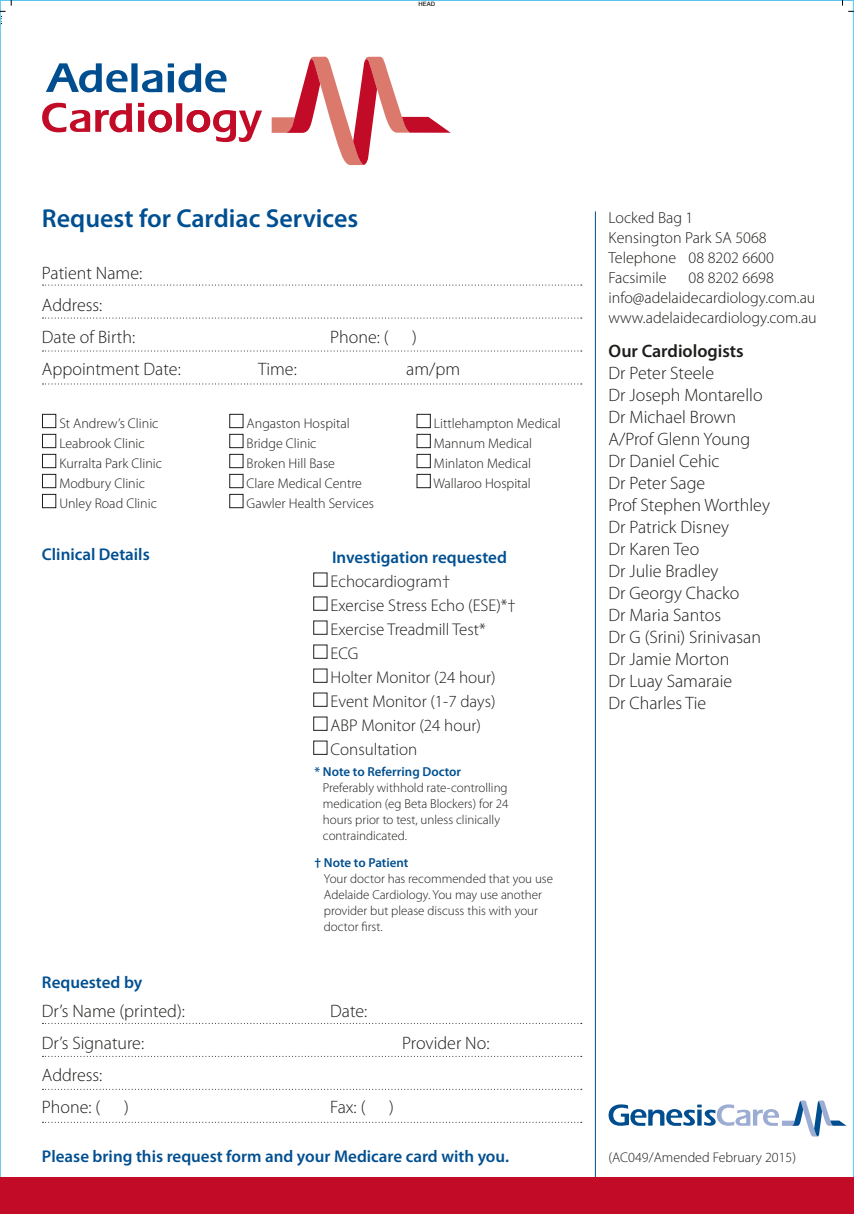
<style>
.page{position:relative;width:854px;height:1214px;background:#fff}
.page>*{position:absolute;margin:0;border:0;box-sizing:border-box;transform-origin:0 0}
.t1{font:600 26px "Myriad Pro";color:#004f91}
.t2{font:300 18px "Myriad Pro";color:#1d1d1b}
.t3{font:600 18px "Myriad Pro";color:#1d1d1b}
.t4{font:300 17px "Myriad Pro";color:#1d1d1b}
.t5{font:600 17px "Myriad Pro";color:#004f91}
.t6{font:300 16px "Myriad Pro";color:#1d1d1b}
.t7{font:300 14px "Myriad Pro";color:#1d1d1b}
.t8{font:300 13px/16px "Myriad Pro";color:#1d1d1b}
.t9{font:500 6px "Helvetica Neue";color:#1d1d1b}
.s1{font-weight:600;color:#004f91}
</style>
<div class="page">
<svg style="left:841px;top:0;width:12px;height:12px"></svg>
<svg style="left:0;top:0;width:12px;height:25px"></svg>
<div style="left:313px;top:740px;width:14px;height:14px;border:1px solid #1d1d1b"></div>
<hr style="left:594px;top:211px;width:1px;height:1002px;background:#004f91">
<div style="left:42px;top:414px;width:14px;height:14px;border:1px solid #1d1d1b"></div>
<div style="left:42px;top:434px;width:14px;height:14px;border:1px solid #1d1d1b"></div>
<div style="left:42px;top:454px;width:14px;height:14px;border:1px solid #1d1d1b"></div>
<div style="left:42px;top:474px;width:14px;height:14px;border:1px solid #1d1d1b"></div>
<div style="left:42px;top:494px;width:14px;height:14px;border:1px solid #1d1d1b"></div>
<div style="left:229px;top:414px;width:14px;height:14px;border:1px solid #1d1d1b"></div>
<div style="left:229px;top:434px;width:14px;height:14px;border:1px solid #1d1d1b"></div>
<div style="left:229px;top:454px;width:14px;height:14px;border:1px solid #1d1d1b"></div>
<div style="left:229px;top:474px;width:14px;height:14px;border:1px solid #1d1d1b"></div>
<div style="left:229px;top:494px;width:14px;height:14px;border:1px solid #1d1d1b"></div>
<div style="left:416px;top:414px;width:14px;height:14px;border:1px solid #1d1d1b"></div>
<div style="left:416px;top:434px;width:14px;height:14px;border:1px solid #1d1d1b"></div>
<div style="left:416px;top:454px;width:14px;height:14px;border:1px solid #1d1d1b"></div>
<div style="left:416px;top:474px;width:14px;height:14px;border:1px solid #1d1d1b"></div>
<svg style="left:42px;top:284px;width:539px;height:1px"></svg>
<svg style="left:42px;top:317px;width:539px;height:1px"></svg>
<svg style="left:42px;top:350px;width:539px;height:1px"></svg>
<svg style="left:42px;top:383px;width:539px;height:1px"></svg>
<svg style="left:42px;top:1055px;width:533px;height:1px"></svg>
<svg style="left:42px;top:1088px;width:533px;height:1px"></svg>
<svg style="left:42px;top:1121px;width:539px;height:1px"></svg>
<svg style="left:186px;top:110px;width:76px;height:32px"></svg>
<svg style="left:138px;top:103px;width:34px;height:29px"></svg>
<svg style="left:42px;top:103px;width:90px;height:29px"></svg>
<div style="left:176px;top:103px;width:6px;height:29px;background:#c10b27"></div>
<svg style="left:271px;top:57px;width:179px;height:108px"></svg>
<div style="left:131px;top:63px;width:6px;height:29px;background:#004d8f"></div>
<svg style="left:142px;top:70px;width:20px;height:22px"></svg>
<svg style="left:46px;top:63px;width:81px;height:29px"></svg>
<svg style="left:168px;top:63px;width:58px;height:29px"></svg>
<svg style="left:608px;top:1100px;width:238px;height:36px"></svg>
<div style="left:0;top:1177px;width:853px;height:36px;background:#c10b27"></div>
<p class="t9" style="left:418px;top:-1px;width:18px">HEAD</p>
<p class="t1" style="left:42px;top:202px;width:318px">Request for Cardiac Services</p>
<p class="t2" style="left:42px;top:263px;width:102px">Patient Name:</p>
<p class="t2" style="left:42px;top:295px;width:62px">Address:</p>
<p class="t2" style="left:42px;top:327px;width:95px">Date of Birth:</p>
<p class="t2" style="left:330px;top:327px;width:60px">Phone: (</p>
<p class="t2" style="left:412px;top:327px;width:6px">)</p>
<p class="t2" style="left:42px;top:359px;width:140px">Appointment Date:</p>
<p class="t2" style="left:258px;top:359px;width:40px">Time:</p>
<p class="t2" style="left:406px;top:359px;width:55px">am/pm</p>
<p class="t7" style="left:59px;top:416px;width:101px">St Andrew’s Clinic</p>
<p class="t7" style="left:59px;top:436px;width:87px">Leabrook Clinic</p>
<p class="t7" style="left:59px;top:456px;width:104px">Kurralta Park Clinic</p>
<p class="t7" style="left:59px;top:476px;width:87px">Modbury Clinic</p>
<p class="t7" style="left:59px;top:496px;width:99px">Unley Road Clinic</p>
<p class="t5" style="left:42px;top:543px;width:109px">Clinical Details</p>
<p class="t5" style="left:42px;top:971px;width:102px">Requested by</p>
<p class="t7" style="left:246px;top:416px;width:104px">Angaston Hospital</p>
<p class="t7" style="left:246px;top:436px;width:71px">Bridge Clinic</p>
<p class="t7" style="left:246px;top:456px;width:90px">Broken Hill Base</p>
<p class="t7" style="left:246px;top:476px;width:117px">Clare Medical Centre</p>
<p class="t7" style="left:246px;top:496px;width:129px">Gawler Health Services</p>
<p class="t7" style="left:433px;top:416px;width:128px">Littlehampton Medical</p>
<p class="t7" style="left:433px;top:436px;width:100px">Mannum Medical</p>
<p class="t7" style="left:433px;top:456px;width:99px">Minlaton Medical</p>
<p class="t7" style="left:433px;top:476px;width:99px">Wallaroo Hospital</p>
<p class="t5" style="left:332px;top:546px;width:176px">Investigation requested</p>
<p class="t4" style="left:330px;top:571px;width:121px">Echocardiogram†</p>
<p class="t4" style="left:330px;top:595px;width:187px">Exercise Stress Echo (ESE)*†</p>
<p class="t4" style="left:330px;top:619px;width:157px">Exercise Treadmill Test*</p>
<p class="t4" style="left:330px;top:643px;width:29px">ECG</p>
<p class="t4" style="left:330px;top:667px;width:167px">Holter Monitor (24 hour)</p>
<p class="t4" style="left:330px;top:691px;width:166px">Event Monitor (1-7 days)</p>
<p class="t4" style="left:330px;top:715px;width:152px">ABP Monitor (24 hour)</p>
<p class="t4" style="left:330px;top:739px;width:88px">Consultation</p>
<p class="t8" style="left:323px;top:763px;width:187px;text-indent:-8px"><span class="s1">* Note to Referring Doctor<br></span>Preferably withhold rate-controlling medication (eg Beta Blockers) for 24 hours prior to test, unless clinically contraindicated.</p>
<p class="t8" style="left:324px;top:854px;width:231px;text-indent:-9px"><span class="s1">† Note to Patient<br></span>Your doctor has recommended that you use<br>Adelaide Cardiology. You may use another provider but please discuss this with your doctor first.</p>
<p class="t2" style="left:42px;top:1001px;width:144px">Dr’s Name (printed):</p>
<p class="t2" style="left:330px;top:1001px;width:39px">Date:</p>
<p class="t2" style="left:42px;top:1033px;width:104px">Dr’s Signature:</p>
<p class="t2" style="left:402px;top:1033px;width:89px">Provider No:</p>
<p class="t2" style="left:42px;top:1065px;width:62px">Address:</p>
<p class="t2" style="left:42px;top:1097px;width:60px">Phone: (</p>
<p class="t2" style="left:124px;top:1097px;width:6px">)</p>
<p class="t2" style="left:330px;top:1097px;width:37px">Fax: (</p>
<p class="t2" style="left:389px;top:1097px;width:6px">)</p>
<p class="t6" style="left:608px;top:209px;width:86px">Locked Bag 1</p>
<p class="t6" style="left:608px;top:229px;width:159px">Kensington Park SA 5068</p>
<p class="t6" style="left:608px;top:249px;width:167px">Telephone 08 8202 6600</p>
<p class="t6" style="left:608px;top:269px;width:59px">Facsimile</p>
<p class="t6" style="left:688px;top:269px;width:87px">08 8202 6698</p>
<p class="t6" style="left:608px;top:289px;width:208px">info@adelaidecardiology.com.au</p>
<p class="t6" style="left:608px;top:309px;width:210px">www.adelaidecardiology.com.au</p>
<p class="t3" style="left:608px;top:339px;width:137px">Our Cardiologists</p>
<p class="t2" style="left:608px;top:363px;width:107px">Dr Peter Steele</p>
<p class="t2" style="left:608px;top:385px;width:155px">Dr Joseph Montarello</p>
<p class="t2" style="left:608px;top:407px;width:129px">Dr Michael Brown</p>
<p class="t2" style="left:608px;top:429px;width:143px">A/Prof Glenn Young</p>
<p class="t2" style="left:608px;top:451px;width:112px">Dr Daniel Cehic</p>
<p class="t2" style="left:608px;top:473px;width:98px">Dr Peter Sage</p>
<p class="t2" style="left:608px;top:495px;width:163px">Prof Stephen Worthley</p>
<p class="t2" style="left:608px;top:517px;width:122px">Dr Patrick Disney</p>
<p class="t2" style="left:608px;top:539px;width:92px">Dr Karen Teo</p>
<p class="t2" style="left:608px;top:561px;width:111px">Dr Julie Bradley</p>
<p class="t2" style="left:608px;top:583px;width:132px">Dr Georgy Chacko</p>
<p class="t2" style="left:608px;top:605px;width:114px">Dr Maria Santos</p>
<p class="t2" style="left:608px;top:627px;width:154px">Dr G (Srini) Srinivasan</p>
<p class="t2" style="left:608px;top:649px;width:122px">Dr Jamie Morton</p>
<p class="t2" style="left:608px;top:671px;width:125px">Dr Luay Samaraie</p>
<p class="t2" style="left:608px;top:693px;width:99px">Dr Charles Tie</p>
<p class="t5" style="left:42px;top:1144px;width:468px">Please bring this request form and your Medicare card with you.</p>
<p class="t7" style="left:608px;top:1148px;width:189px">(AC049/Amended February 2015)</p>
</div>
